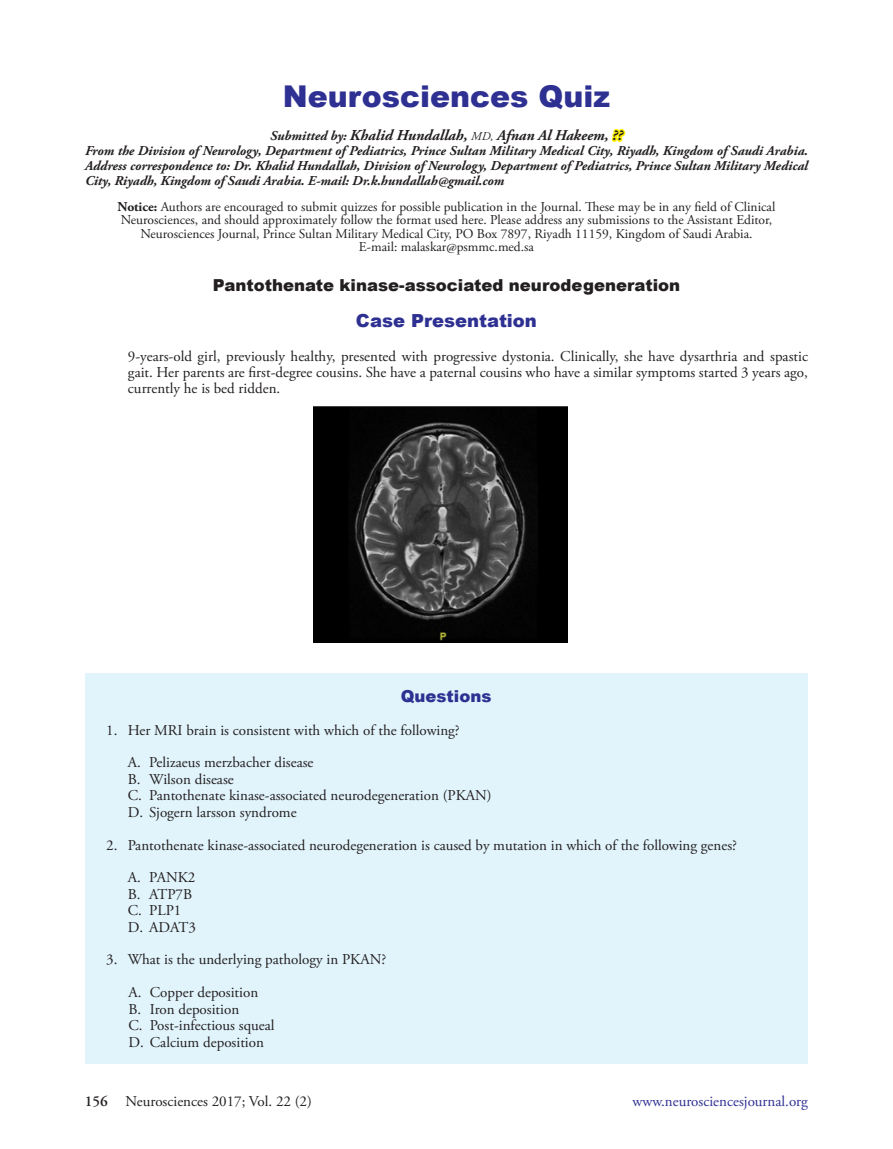
<style>
.page{position:relative;width:893px;height:1149px;background:#fff}
.page>*{position:absolute;margin:0;border:0;box-sizing:border-box;transform-origin:0 0}
.t1{font:900 30px "Arial";color:#2e3092}
.t2{font:900 18px "Arial";color:#2e3092}
.t3{font:900 16.5px "Arial";color:#231f20}
.t4{font:900 16.5px "Arial";color:#2e3092}
.t5{font:italic 700 15.15px "Adobe Garamond Pro";color:#231f20}
.t6{font:15px/16px "Adobe Garamond Pro";color:#231f20;text-align:justify}
.t7{font:15px "Adobe Garamond Pro";color:#2e3092}
.t8{font:600 15px "Adobe Garamond Pro";color:#231f20}
.t9{font:13.5px/13.5px "Adobe Garamond Pro";color:#231f20;text-align:center}
.t10{font:italic 700 13.5px/15px "Adobe Garamond Pro";color:#231f20}
.s1{font-size:13.5px}
.s2{font-weight:400;font-size:12px}
.s3{font-size:15px}
.s4{font-weight:700}
</style>
<div class="page">
<svg style="left:611px;top:129px;width:15px;height:13px"></svg>
<div style="left:85px;top:673px;width:723px;height:390px;background:#e1f4fc"></div>
<img style="left:313px;top:406px;width:254px;height:236px">
<p class="t1" style="left:283px;top:74px;width:329px">Neurosciences Quiz</p>
<p class="t5" style="left:270px;top:127px;width:354px"><span class="s1">Submitted by:</span> Khalid Hundallah, <span class="s2">MD,</span> <span class="s3">Afnan Al Hakeem, ??</span></p>
<p class="t10" style="left:85px;top:144px;width:724px">From the Division of Neurology, Department of Pediatrics, Prince Sultan Military Medical City, Riyadh, Kingdom of Saudi Arabia.</p>
<p class="t10" style="left:85px;top:159px;width:724px">Address correspondence to: Dr. Khalid Hundallah, Division of Neurology, Department of Pediatrics, Prince Sultan Military Medical<br>City, Riyadh, Kingdom of Saudi Arabia. E-mail: Dr.k.hundallah@gmail.com</p>
<p class="t9" style="left:118px;top:200px;width:659px"><span class="s4">Notice:</span> Authors are encouraged to submit quizzes for possible publication in the Journal. These may be in any field of Clinical<br>Neurosciences, and should approximately follow the format used here. Please address any submissions to the Assistant Editor,<br>Neurosciences Journal, Prince Sultan Military Medical City, PO Box 7897, Riyadh 11159, Kingdom of Saudi Arabia.</p>
<p class="t9" style="left:359px;top:241px;width:177px">E-mail: malaskar@psmmc.med.sa</p>
<p class="t3" style="left:213px;top:273px;width:469px">Pantothenate kinase-associated neurodegeneration</p>
<p class="t2" style="left:356px;top:308px;width:182px">Case Presentation</p>
<p class="t6" style="left:128px;top:349px;width:681px">9-years-old girl, previously healthy, presented with progressive dystonia. Clinically, she have dysarthria and spastic gait. Her parents are first-degree cousins. She have a paternal cousins who have a similar symptoms started 3 years ago, currently he is bed ridden.</p>
<p class="t4" style="left:401px;top:684px;width:92px">Questions</p>
<p class="t6" style="left:106px;top:722px;width:355px">1. Her MRI brain is consistent with which of the following?</p>
<p class="t6" style="left:128px;top:755px;width:187px">A. Pelizaeus merzbacher disease</p>
<p class="t6" style="left:128px;top:771px;width:108px">B. Wilson disease</p>
<p class="t6" style="left:128px;top:787px;width:366px">C. Pantothenate kinase-associated neurodegeneration (PKAN)</p>
<p class="t6" style="left:128px;top:804px;width:171px">D. Sjogern larsson syndrome</p>
<p class="t6" style="left:106px;top:837px;width:632px">2. Pantothenate kinase-associated neurodegeneration is caused by mutation in which of the following genes?</p>
<p class="t6" style="left:128px;top:869px;width:69px">A. PANK2</p>
<p class="t6" style="left:128px;top:886px;width:66px">B. ATP7B</p>
<p class="t6" style="left:128px;top:902px;width:55px">C. PLP1</p>
<p class="t6" style="left:128px;top:919px;width:70px">D. ADAT3</p>
<p class="t6" style="left:106px;top:951px;width:282px">3. What is the underlying pathology in PKAN?</p>
<p class="t6" style="left:128px;top:984px;width:131px">A. Copper deposition</p>
<p class="t6" style="left:128px;top:1001px;width:112px">B. Iron deposition</p>
<p class="t6" style="left:128px;top:1017px;width:148px">C. Post-infectious squeal</p>
<p class="t6" style="left:128px;top:1034px;width:137px">D. Calcium deposition</p>
<p class="t8" style="left:85px;top:1092px;width:24px">156</p>
<p class="t6" style="left:126px;top:1093px;width:188px">Neurosciences 2017; Vol. 22 (2)</p>
<p class="t7" style="left:633px;top:1091px;width:177px">www.neurosciencesjournal.org</p>
</div>
